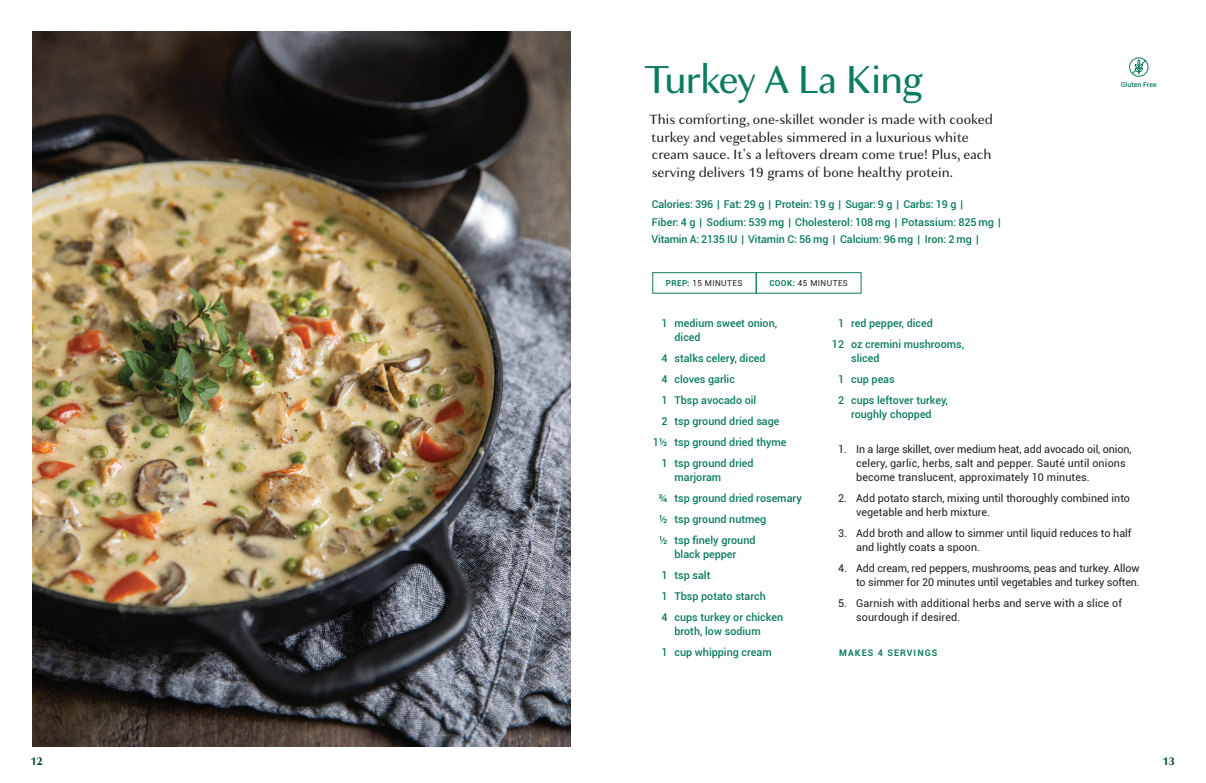
<style>
.page{position:relative;width:1206px;height:783px;background:#fff}
.page>*{position:absolute;margin:0;border:0;box-sizing:border-box;transform-origin:0 0}
.t1{font:40.8px "Granville";letter-spacing:-.03em;color:#0c7c61}
.t2{font:14px/17.5px "Granville";color:#231f20}
.t3{font:700 11.5px "Granville";color:#004839}
.t4{font:500 10.8px/21px "Roboto";color:#0c7c61}
.t5{font:10.8px/14px "Roboto";color:#231f20}
.t6{font:700 9px "Roboto";letter-spacing:.12em;color:#0c7c61}
.t7{font:8.2px "Roboto";letter-spacing:.05em;color:#231f20}
.t8{font:500 7px "Roboto";color:#0c7c61}
.s1{font-weight:700;color:#0c7c61}
</style>
<div class="page">
<img style="left:32px;top:32px;width:539px;height:715px">
<svg style="left:1129px;top:57px;width:20px;height:20px"></svg>
<svg style="left:652px;top:272px;width:210px;height:22px"></svg>
<p class="t3" style="left:30px;top:753px;width:14px">12</p>
<h1 class="t1" style="left:644px;top:53px;width:281px">Turkey A La King</h1>
<p class="t2" style="left:649px;top:111px;width:346px">This comforting, one-skillet wonder is made with cooked turkey and vegetables simmered in a luxurious white cream sauce. It's a leftovers dream come true! Plus, each serving delivers 19 grams of bone healthy protein.</p>
<p class="t4" style="left:651px;top:195px;width:351px;line-height:17.5px">Calories: 396 | Fat: 29 g | Protein: 19 g | Sugar: 9 g | Carbs: 19 g |<br>Fiber: 4 g | Sodium: 539 mg | Cholesterol: 108 mg | Potassium: 825 mg |<br>Vitamin A: 2135 IU | Vitamin C: 56 mg | Calcium: 96 mg | Iron: 2 mg |</p>
<p class="t8" style="left:1121px;top:79px;width:37px">Gluten Free</p>
<p class="t7" style="left:666px;top:277px;width:78px"><span class="s1">PREP:</span> 15 MINUTES</p>
<p class="t7" style="left:769px;top:277px;width:80px"><span class="s1">COOK:</span> 45 MINUTES</p>
<p class="t4" style="left:832px;top:312px;width:134px;text-indent:6px">1 red pepper, diced<br>12 oz cremini mushrooms,</p>
<p class="t4" style="left:838px;top:347px;width:111px;text-indent:13px">sliced<br>1 cup peas<br>2 cups leftover turkey,</p>
<p class="t4" style="left:851px;top:403px;width:82px">roughly chopped</p>
<p class="t4" style="left:675px;top:316px;width:104px;line-height:14px;text-indent:-13px">1 medium sweet onion, diced</p>
<p class="t4" style="left:661px;top:347px;width:106px">4 stalks celery, diced</p>
<p class="t4" style="left:661px;top:368px;width:75px">4 cloves garlic</p>
<p class="t4" style="left:661px;top:389px;width:97px">1 Tbsp avocado oil</p>
<p class="t4" style="left:661px;top:410px;width:120px">2 tsp ground dried sage</p>
<p class="t4" style="left:653px;top:431px;width:135px">1½ tsp ground dried thyme</p>
<p class="t4" style="left:661px;top:452px;width:94px">1 tsp ground dried</p>
<p class="t4" style="left:658px;top:466px;width:145px;text-indent:16px">marjoram<br>¾ tsp ground dried rosemary ½ tsp ground nutmeg<br>½ tsp finely ground</p>
<p class="t4" style="left:661px;top:543px;width:123px;text-indent:13px">black pepper<br>1 tsp salt<br>1 Tbsp potato starch<br>4 cups turkey or chicken</p>
<p class="t4" style="left:661px;top:620px;width:112px;text-align:center">broth, low sodium<br>1 cup whipping cream</p>
<p class="t5" style="left:856px;top:442px;width:277px;text-indent:-18px">1. In a large skillet, over medium heat, add avocado oil, onion, celery, garlic, herbs, salt and pepper. Sauté until onions become translucent, approximately 10 minutes.</p>
<p class="t5" style="left:856px;top:491px;width:275px;text-indent:-18px">2. Add potato starch, mixing until thoroughly combined into vegetable and herb mixture.</p>
<p class="t5" style="left:856px;top:526px;width:277px;text-indent:-18px">3. Add broth and allow to simmer until liquid reduces to half and lightly coats a spoon.</p>
<p class="t5" style="left:838px;top:561px;width:303px;text-align:right">4. Add cream, red peppers, mushrooms, peas and turkey. Allow to simmer for 20 minutes until vegetables and turkey soften.</p>
<p class="t5" style="left:856px;top:596px;width:267px;text-indent:-18px">5. Garnish with additional herbs and serve with a slice of sourdough if desired.</p>
<p class="t6" style="left:839px;top:646px;width:100px">MAKES 4 SERVINGS</p>
<p class="t3" style="left:1163px;top:753px;width:14px">13</p>
</div>
